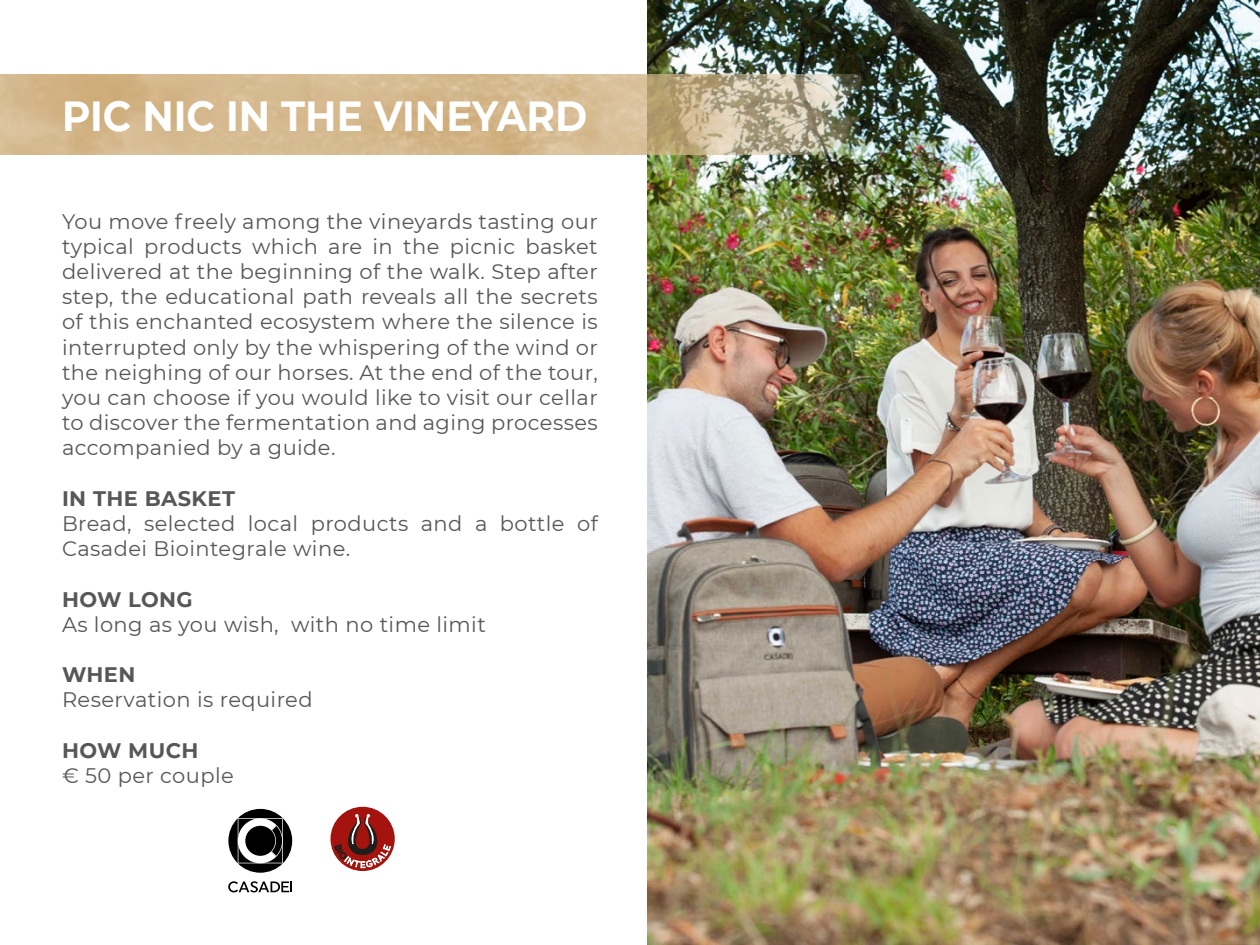
<style>
.page{position:relative;width:1260px;height:945px;background:#fff}
.page>*{position:absolute;margin:0;border:0;box-sizing:border-box;transform-origin:0 0}
.t1{font:700 42px "Montserrat";color:#fff;scale:.93 1}
.t2{font:21px/25.2px "Montserrat";letter-spacing:.02em;color:#575756;text-align:justify}
.t3{font:700 21px "Montserrat";letter-spacing:.02em;color:#575756}
</style>
<div class="page">
<img style="left:648px;top:0;width:612px;height:945px">
<img style="left:0;top:74px;width:861px;height:81px">
<svg style="left:228px;top:809px;width:64px;height:64px"></svg>
<svg style="left:238px;top:818px;width:45px;height:45px"></svg>
<svg style="left:228px;top:881px;width:64px;height:11px"></svg>
<div style="left:331px;top:807px;width:64px;height:64px;background:#a4130e;border-radius:50%"></div>
<svg style="left:334px;top:814px;width:57px;height:57px"></svg>
<h1 class="t1" style="left:62px;top:86px;width:566px">PIC NIC IN THE VINEYARD</h1>
<p class="t2" style="left:62px;top:208px;width:537px">You move freely among the vineyards tasting our typical products which are in the picnic basket delivered at the beginning of the walk. Step after step, the educational path reveals all the secrets of this enchanted ecosystem where the silence is interrupted only by the whispering of the wind or the neighing of our horses. At the end of the tour, you can choose if you would like to visit our cellar to discover the fermentation and aging processes accompanied by a guide.</p>
<p class="t3" style="left:62px;top:483px;width:174px">IN THE BASKET</p>
<p class="t2" style="left:62px;top:510px;width:537px">Bread, selected local products and a bottle of<br>Casadei Biointegrale wine.</p>
<p class="t3" style="left:62px;top:584px;width:132px">HOW LONG</p>
<p class="t2" style="left:62px;top:611px;width:425px">As long as you wish, with no time limit</p>
<p class="t3" style="left:62px;top:660px;width:75px">WHEN</p>
<p class="t2" style="left:62px;top:687px;width:252px">Reservation is required</p>
<p class="t3" style="left:62px;top:735px;width:138px">HOW MUCH</p>
<p class="t2" style="left:62px;top:762px;width:173px">€ 50 per couple</p>
</div>
